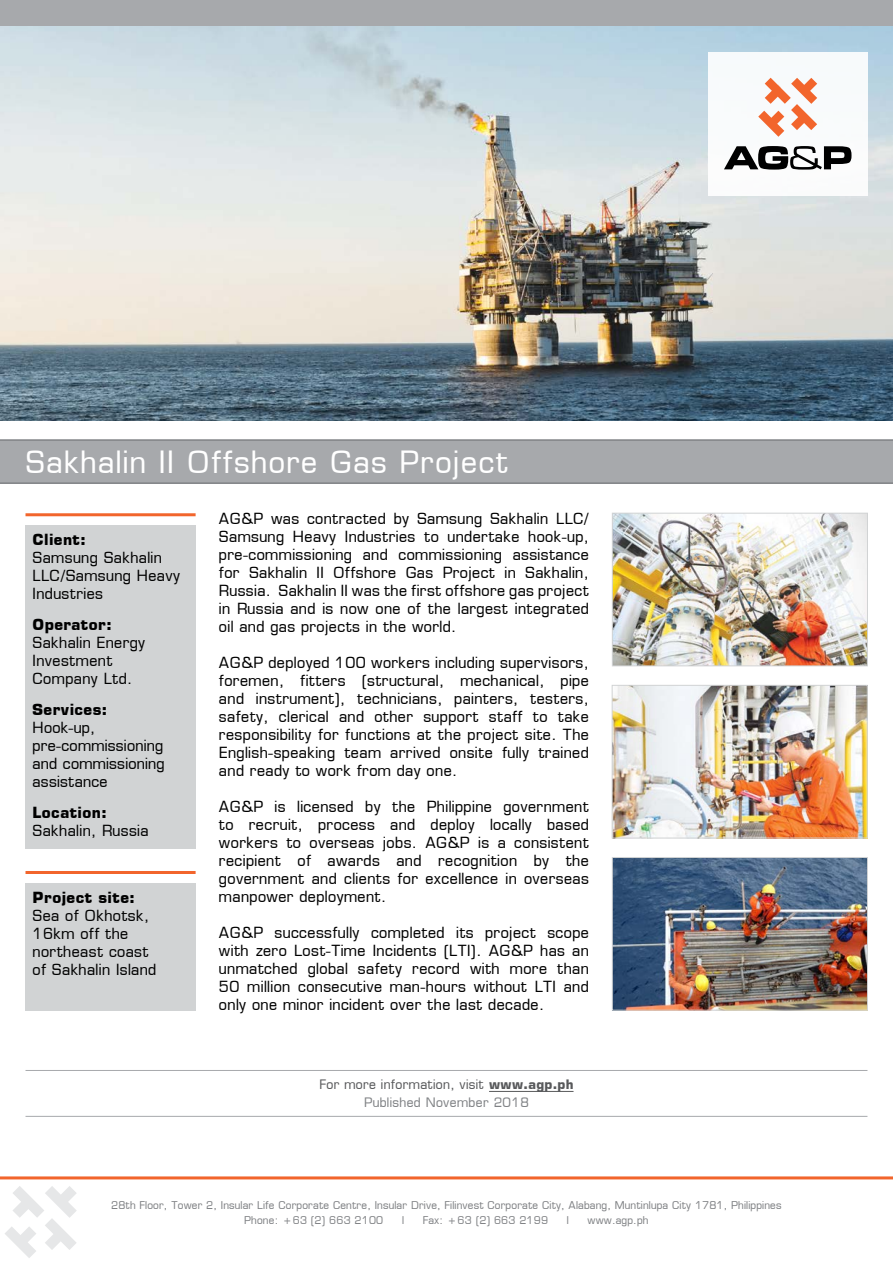
<style>
.page{position:relative;width:893px;height:1263px;background:#fff}
.page>*{position:absolute;margin:0;border:0;box-sizing:border-box;transform-origin:0 0}
.t1{font:30px "Metrostyle";letter-spacing:.05em;color:#fff}
.t2{font:15px/18px "Metrostyle";letter-spacing:.03em;color:#000}
.t3{font:700 15px "Metrostyle";letter-spacing:.03em;color:#000}
.t4{font:12.75px/18px "Metrostyle";letter-spacing:.03em;color:#58595b;text-align:center}
.t5{font:10.5px/15px "Metrostyle";letter-spacing:.02em;color:#808285}
.s1{font-weight:700}
.s2{color:#808285}
</style>
<div class="page">
<svg style="left:5px;top:1186px;width:72px;height:72px"></svg>
<img style="left:0;top:26px;width:893px;height:395px">
<div style="left:0;top:0;width:893px;height:26px;background:#a7a9ac"></div>
<div style="left:0;top:439px;width:893px;height:45px;background:#a7a9ac"></div>
<hr style="left:0;top:1176px;width:893px;height:3px;background:#f2652c">
<hr style="left:26px;top:513px;width:170px;height:3px;background:#f2652c">
<div style="left:26px;top:525px;width:170px;height:324px;background:#d1d3d4"></div>
<img style="left:614px;top:687px;width:251px;height:149px">
<div style="left:612px;top:685px;width:255px;height:153px;border:1px solid #d1d3d4"></div>
<img style="left:614px;top:859px;width:252px;height:149px">
<div style="left:612px;top:857px;width:256px;height:153px;border:1px solid #d1d3d4"></div>
<img style="left:614px;top:515px;width:252px;height:149px">
<div style="left:612px;top:513px;width:256px;height:153px;border:1px solid #d1d3d4"></div>
<hr style="left:489px;top:1091px;width:84px;height:1px;background:#58595b">
<hr style="left:26px;top:1116px;width:841px;height:1px;background:#a7a9ac">
<hr style="left:26px;top:1070px;width:841px;height:1px;background:#a7a9ac">
<div style="left:26px;top:883px;width:170px;height:127px;background:#d1d3d4"></div>
<hr style="left:26px;top:871px;width:170px;height:3px;background:#f2652c">
<div style="left:708px;top:52px;width:159px;height:143px;background:#fff"></div>
<svg style="left:758px;top:78px;width:59px;height:59px"></svg>
<svg style="left:724px;top:146px;width:127px;height:24px"></svg>
<h1 class="t1" style="left:26px;top:443px;width:484px">Sakhalin II Offshore Gas Project</h1>
<p class="t3" style="left:33px;top:530px;width:55px">Client:</p>
<p class="t2" style="left:33px;top:549px;width:149px">Samsung Sakhalin<br>LLC/Samsung Heavy<br>Industries</p>
<p class="t3" style="left:33px;top:615px;width:81px">Operator:</p>
<p class="t2" style="left:33px;top:634px;width:114px">Sakhalin Energy<br>Investment<br>Company Ltd.</p>
<p class="t3" style="left:33px;top:700px;width:76px">Services:</p>
<p class="t2" style="left:33px;top:718px;width:134px">Hook-up, pre-commissioning and commissioning assistance</p>
<p class="t3" style="left:33px;top:803px;width:76px">Location:</p>
<p class="t2" style="left:33px;top:821px;width:117px">Sakhalin, Russia</p>
<p class="t3" style="left:33px;top:888px;width:104px">Project site:</p>
<p class="t2" style="left:33px;top:906px;width:125px">Sea of Okhotsk,<br>16km off the northeast coast of Sakhalin Island</p>
<p class="t2" style="left:219px;top:510px;width:371px;text-align:justify">AG&amp;P was contracted by Samsung Sakhalin LLC/ Samsung Heavy Industries to undertake hook-up, pre-commissioning and commissioning assistance for Sakhalin II Offshore Gas Project in Sakhalin, Russia. Sakhalin II was the first offshore gas project in Russia and is now one of the largest integrated oil and gas projects in the world.</p>
<p class="t2" style="left:219px;top:654px;width:371px;text-align:justify">AG&amp;P deployed 100 workers including supervisors, foremen, fitters (structural, mechanical, pipe and instrument), technicians, painters, testers, safety, clerical and other support staff to take responsibility for functions at the project site. The English-speaking team arrived onsite fully trained and ready to work from day one.</p>
<p class="t2" style="left:219px;top:798px;width:371px;text-align:justify">AG&amp;P is licensed by the Philippine government to recruit, process and deploy locally based workers to overseas jobs. AG&amp;P is a consistent recipient of awards and recognition by the government and clients for excellence in overseas manpower deployment.</p>
<p class="t2" style="left:219px;top:924px;width:371px;text-align:justify">AG&amp;P successfully completed its project scope with zero Lost-Time Incidents (LTI). AG&amp;P has an unmatched global safety record with more than 50 million consecutive man-hours without LTI and only one minor incident over the last decade.</p>
<p class="t4" style="left:319px;top:1075px;width:256px">For more information, visit <span class="s1">www.agp.ph<br></span><span class="s2">Published November 2018</span></p>
<p class="t5" style="left:244px;top:1198px;width:539px;text-indent:-133px">28th Floor, Tower 2, Insular Life Corporate Centre, Insular Drive, Filinvest Corporate City, Alabang, Muntinlupa City 1781, Philippines<br>Phone: +63 (2) 663 2100</p>
<p class="t5" style="left:402px;top:1213px;width:3px">l</p>
<p class="t5" style="left:423px;top:1213px;width:127px">Fax: +63 (2) 663 2199</p>
<p class="t5" style="left:567px;top:1213px;width:3px">l</p>
<p class="t5" style="left:587px;top:1213px;width:62px">www.agp.ph</p>
</div>
